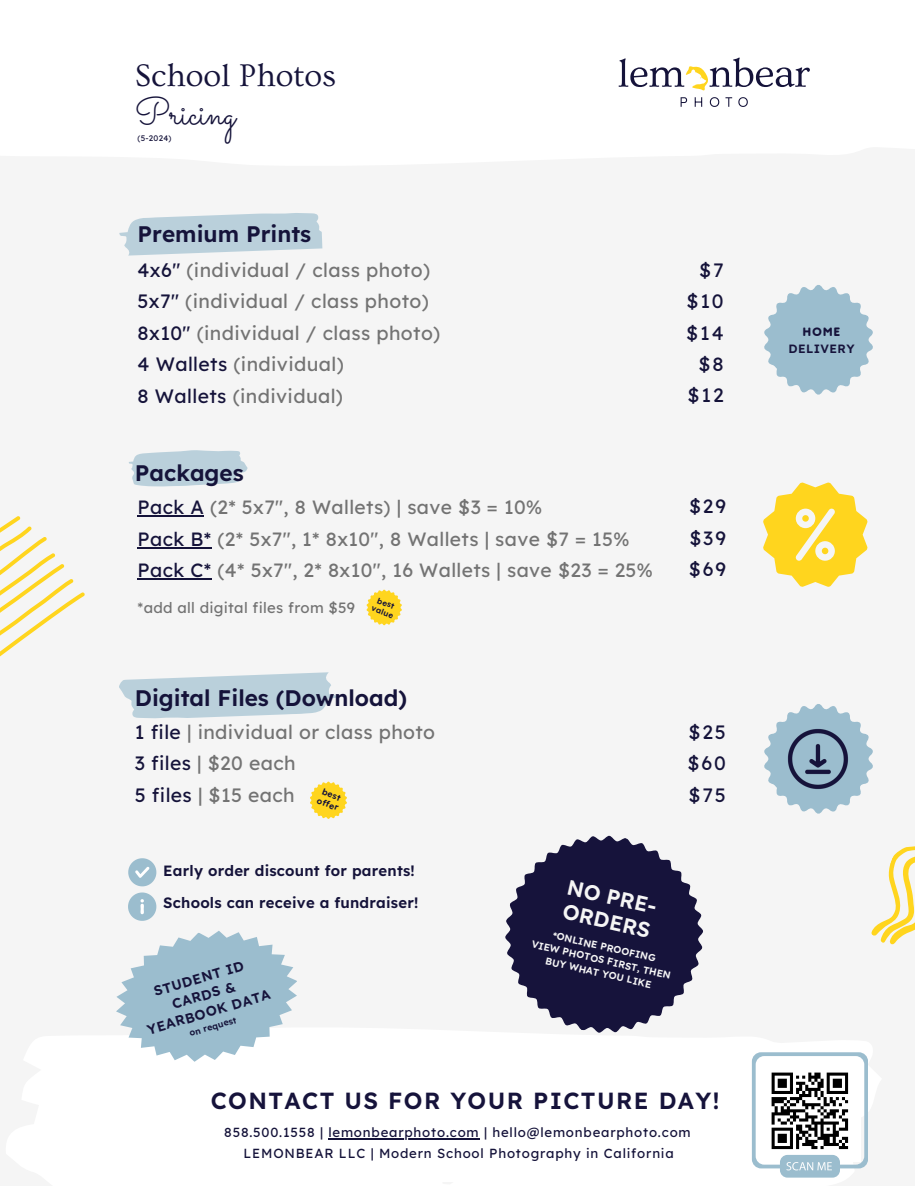
<style>
.page{position:relative;width:915px;height:1186px;background:#f5f5f5}
.page>*{position:absolute;margin:0;border:0;box-sizing:border-box;transform-origin:0 0}
.t1{font:37.35px "Sacramento";color:#15133a}
.t2{font:32.85px "Ovo";color:#15133a}
.t3{font:600 23.25px "Lexend";letter-spacing:.06em;color:#16133b}
.t4{font:600 22.5px "Lexend";color:#15133a}
.t5{font:600 21.15px "Lexend";color:#f5f5f5}
.t6{font:19.35px/31.5px "Lexend";letter-spacing:.02em;color:#737373}
.t7{font:19.35px/31.2px "Lexend";letter-spacing:.095em;color:#15133a;text-align:right}
.t8{font:19.2px/31.5px "Lexend";letter-spacing:.02em;color:#737373}
.t9{font:19.2px/31.5px "Lexend";color:#15133a;text-align:justify}
.t10{font:600 14.85px "Lexend";letter-spacing:.015em;color:#15133a}
.t11{font:14.85px "Lexend";letter-spacing:.02em;color:#737373}
.t12{font:600 13.8px/17.4px "Lexend";color:#16133b;text-align:center}
.t13{font:13.2px "Lexend";letter-spacing:.06em;color:#15133a}
.t14{font:600 12px "Lexend";letter-spacing:.035em;color:#16133b}
.t15{font:12px "Studly";color:#16133b}
.t16{font:600 9.9px "Lexend";color:#f5f5f5}
.t17{font:600 8.85px "Lexend";color:#15133a}
.t18{font:600 8.7px "Lexend";color:#16133b}
.t19{font:8.1px "Lexend";color:#15133a}
.t20{font:600 7.95px "Lexend";color:#16133b}
.s1{color:#15133a}
</style>
<div class="page">
<svg style="left:618px;top:58px;width:192px;height:33px"></svg>
<svg style="left:680px;top:97px;width:7px;height:10px"></svg>
<svg style="left:694px;top:97px;width:8px;height:10px"></svg>
<svg style="left:710px;top:97px;width:9px;height:10px"></svg>
<svg style="left:725px;top:97px;width:7px;height:10px"></svg>
<svg style="left:738px;top:97px;width:10px;height:10px"></svg>
<svg style="left:119px;top:672px;width:217px;height:47px"></svg>
<svg style="left:129px;top:450px;width:119px;height:37px"></svg>
<svg style="left:119px;top:213px;width:203px;height:43px"></svg>
<svg style="left:505px;top:835px;width:198px;height:198px;fill:#16133b"></svg>
<svg style="left:763px;top:482px;width:104px;height:105px"></svg>
<svg style="left:764px;top:285px;width:109px;height:110px"></svg>
<svg style="left:764px;top:704px;width:151px;height:241px"></svg>
<svg style="left:0;top:516px;width:85px;height:141px"></svg>
<svg style="left:128px;top:858px;width:28px;height:28px"></svg>
<svg style="left:116px;top:892px;width:181px;height:170px"></svg>
<svg style="left:752px;top:1052px;width:115px;height:125px"></svg>
<hr style="left:138px;top:515px;width:66px;height:2px;background:#15133a">
<hr style="left:138px;top:547px;width:74px;height:1px;background:#15133a">
<hr style="left:138px;top:578px;width:74px;height:2px;background:#15133a">
<svg style="left:310px;top:781px;width:37px;height:38px"></svg>
<svg style="left:366px;top:589px;width:36px;height:36px"></svg>
<img style="left:780px;top:721px;width:76px;height:76px">
<hr style="left:328px;top:1138px;width:151px;height:1px;background:#15133a">
<p class="t2" style="left:135px;top:58px;width:203px">School Photos</p>
<h6 class="t1" style="left:135px;top:90px;width:102px">Pricing</h6>
<p class="t19" style="left:138px;top:133px;width:35px">(5-2024)</p>
<p class="t4" style="left:138px;top:219px;width:175px">Premium Prints</p>
<h5 class="t6" style="left:138px;top:254px;width:304px"><span class="s1">4x6"</span> (individual / class photo)<br><span class="s1">5x7"</span> (individual / class photo)<br><span class="s1">8x10"</span> (individual / class photo)<br><span class="s1">4 Wallets</span> (individual)<br><span class="s1">8 Wallets</span> (individual)</h5>
<h6 class="t4" style="left:135px;top:459px;width:110px">Packages</h6>
<h1 class="t8" style="left:138px;top:491px;width:517px"><span class="s1">Pack A</span> (2* 5x7", 8 Wallets) | save $3 = 10%<br><span class="s1">Pack B*</span> (2* 5x7", 1* 8x10", 8 Wallets | save $7 = 15%<br><span class="s1">Pack C*</span> (4* 5x7", 2* 8x10", 16 Wallets | save $23 = 25%</h1>
<p class="t11" style="left:138px;top:598px;width:219px">*add all digital files from $59</p>
<p class="t20" style="left:379px;top:595px;width:19px;rotate:21deg">best</p>
<p class="t20" style="left:373px;top:603px;width:25px;rotate:21deg">value</p>
<p class="t7" style="left:686px;top:254px;width:39px">$7 $10 $14 $8 $12</p>
<p class="t9" style="left:689px;top:490px;width:39px">$29 $39 $69</p>
<h4 class="t4" style="left:135px;top:683px;width:274px">Digital Files (Download)</h4>
<h2 class="t6" style="left:135px;top:716px;width:302px"><span class="s1">1 file</span> | individual or class photo<br><span class="s1">3 files</span> | $20 each<br><span class="s1">5 files</span> | $15 each</h2>
<h5 class="t18" style="left:324px;top:786px;width:21px;rotate:21deg">best</h5>
<p class="t18" style="left:319px;top:794px;width:24px;rotate:21deg">offer</p>
<p class="t10" style="left:163px;top:861px;width:253px">Early order discount for parents!</p>
<p class="t10" style="left:163px;top:893px;width:257px">Schools can receive a fundraiser!</p>
<p class="t12" style="left:135px;top:987px;width:129px;rotate:-16deg">STUDENT ID<br>CARDS &amp;<br>YEARBOOK DATA</p>
<p class="t17" style="left:188px;top:1027px;width:50px;rotate:-16deg">on request</p>
<p class="t7" style="left:687px;top:716px;width:40px;text-align:justify">$25 $60 $75</p>
<p class="t5" style="left:570px;top:873px;width:96px;rotate:13deg">NO PRE-</p>
<p class="t5" style="left:566px;top:897px;width:91px;rotate:13deg">ORDERS</p>
<h5 class="t16" style="left:554px;top:929px;width:107px;rotate:13deg">*ONLINE PROOFING</h5>
<p class="t16" style="left:533px;top:937px;width:144px;rotate:13deg">VIEW PHOTOS FIRST, THEN</p>
<p class="t16" style="left:547px;top:954px;width:110px;rotate:13deg">BUY WHAT YOU LIKE</p>
<h6 class="t3" style="left:211px;top:1086px;width:510px">CONTACT US FOR YOUR PICTURE DAY!</h6>
<p class="t13" style="left:224px;top:1124px;width:468px">858.500.1558 | lemonbearphoto.com | hello@lemonbearphoto.com</p>
<p class="t13" style="left:243px;top:1145px;width:432px">LEMONBEAR LLC | Modern School Photography in California</p>
<h4 class="t15" style="left:802px;top:325px;width:40px">HOME</h4>
<p class="t14" style="left:788px;top:341px;width:68px">DELIVERY</p>
</div>
